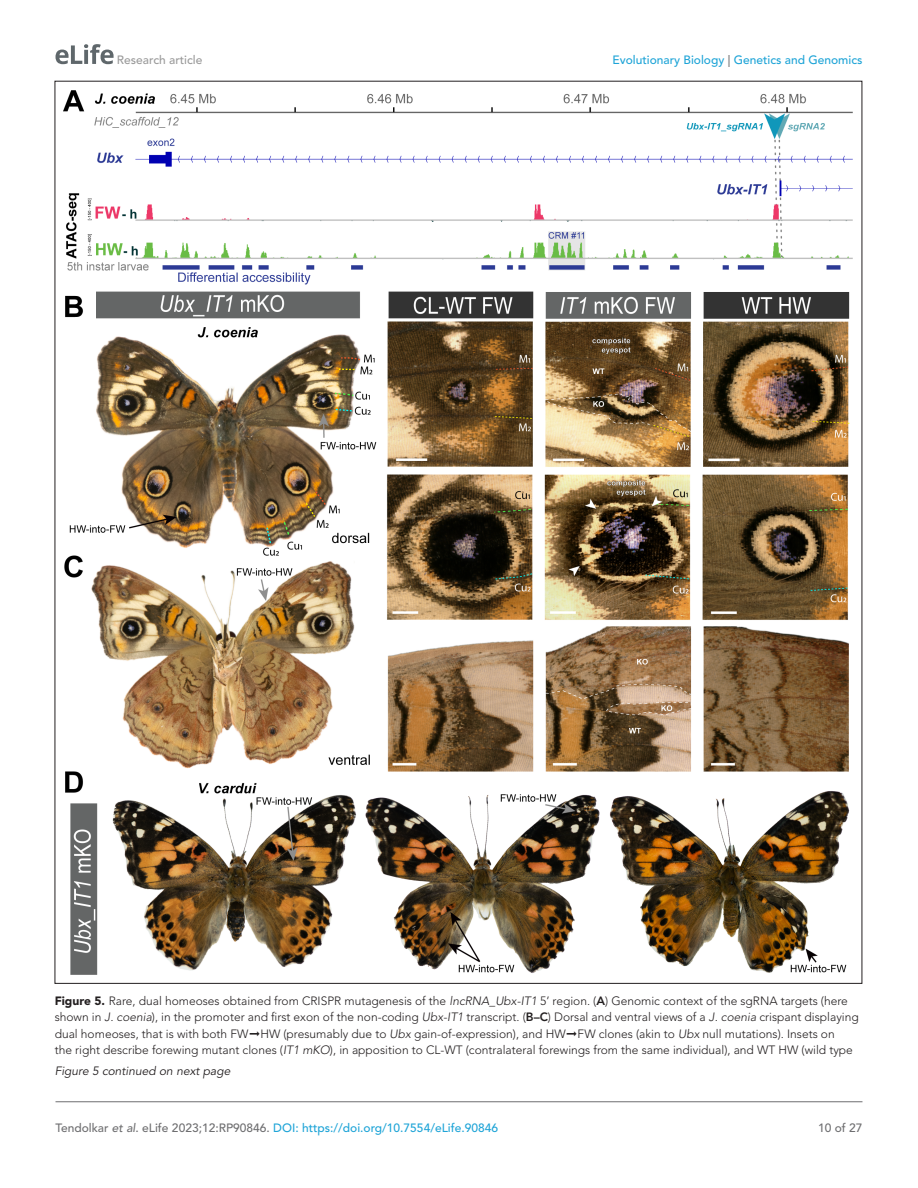
<style>
.page{position:relative;width:918px;height:1188px;background:#fff}
.page>*{position:absolute;margin:0;border:0;box-sizing:border-box;transform-origin:0 0}
.t1{font:300 12px/16.5px "Avenir LT Std";color:#231f20}
.t2{font:500 12px "Avenir LT Std";color:#1ea4d7}
.t3{font:italic 12px "Avenir LT Std";color:#231f20}
.t4{font:500 12px "Avenir LT Std";color:#9a9a9a}
.t5{font:500 12px "Avenir LT Std";color:#6e6e70}
.s1{color:#6e6e70}
.s2{font-weight:900}
.s3{font-style:italic}
.s4{font-weight:800}
.s5{font-style:italic;color:#6e6e70}
</style>
<div class="page">
<svg style="left:56px;top:44px;width:58px;height:20px"></svg>
<hr style="left:56px;top:1101px;width:806px;height:1px;background:#6e6e70">
<img style="left:64px;top:90px;width:789px;height:884px">
<p class="t4" style="left:117px;top:53px;width:87px">Research article</p>
<p class="t2" style="left:612px;top:53px;width:252px">Evolutionary Biology <span class="s1">|</span> Genetics and Genomics</p>
<p class="t1" style="left:55px;top:992px;width:806px"><span class="s2">Figure 5.</span> Rare, dual homeoses obtained from CRISPR mutagenesis of the <span class="s3">lncRNA_Ubx-IT1</span> 5’ region. (<span class="s4">A</span>) Genomic context of the sgRNA targets (here shown in <span class="s3">J. coenia</span>), in the promoter and first exon of the non-coding <span class="s3">Ubx-IT1</span> transcript. (<span class="s4">B–C</span>) Dorsal and ventral views of a <span class="s3">J. coenia</span> crispant displaying dual homeoses, that is with both FW➞HW (presumably due to <span class="s3">Ubx</span> gain-of-expression), and HW➞FW clones (akin to <span class="s3">Ubx</span> null mutations). Insets on<br>the right describe forewing mutant clones (<span class="s3">IT1 mKO</span>), in apposition to CL-WT (contralateral forewings from the same individual), and WT HW (wild type</p>
<p class="t3" style="left:55px;top:1064px;width:177px">Figure 5 continued on next page</p>
<p class="t2" style="left:56px;top:1121px;width:444px"><span class="s1">Tendolkar</span> <span class="s5">et al</span><span class="s1">. eLife 2023;12:RP90846.</span> DOI: https://doi.org/10.7554/eLife.90846</p>
<p class="t5" style="left:818px;top:1121px;width:46px">10 of 27</p>
</div>
